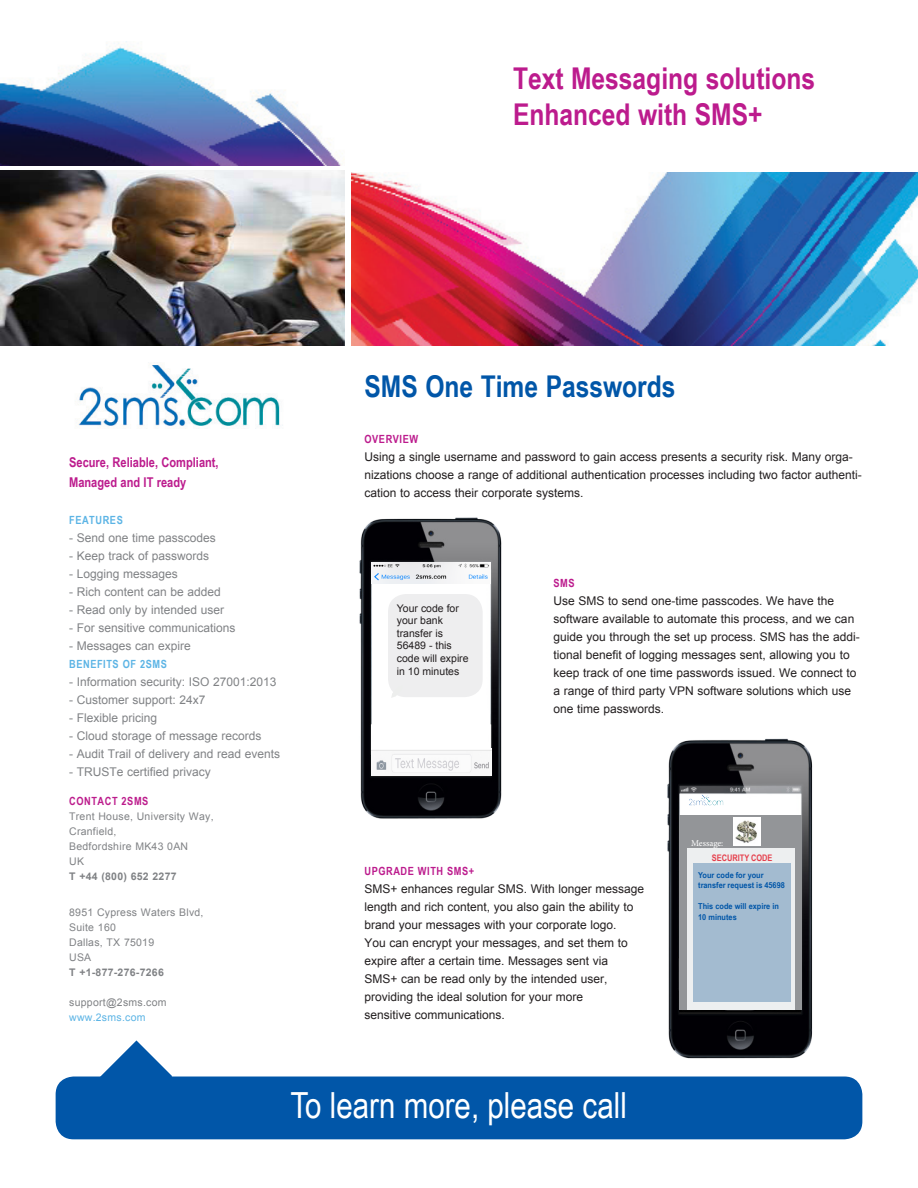
<style>
.page{position:relative;width:918px;height:1188px;background:#fff}
.page>*{position:absolute;margin:0;border:0;box-sizing:border-box;transform-origin:0 0}
.t1{font:36px "Arial Narrow";color:#fff}
.t2{font:700 30px "Arial Narrow";color:#bc1b8d}
.t3{font:700 30px "Arial Narrow";color:#0156a8}
.t4{font:700 13.5px "Arial Narrow";color:#bc1b8d}
.t5{font:12px/18px "Arial";color:#231f20}
.t6{font:12px "Arial";color:#808285}
.t7{font:700 11.25px "Arial Narrow";letter-spacing:.05em;color:#bc1b8d}
.t8{font:700 11.25px "Arial Narrow";letter-spacing:.05em;color:#5cb4e5}
.t9{font:700 11.25px "Arial Narrow";letter-spacing:.05em;color:#bc1c8c}
.t10{font:10.5px/15px "Arial";letter-spacing:.025em;color:#808285}
.t11{font:10.5px/12.6px "Arial";color:#231f20}
.t12{font:700 10.5px "Arial";letter-spacing:.025em;color:#808285}
.t13{font:10.5px "Arial";letter-spacing:.025em;color:#5cb4e5}
.t14{font:700 9px "Arial Narrow";color:#e63e4b}
.t15{font:9px "Minion Pro";letter-spacing:-.005em;color:#fff}
.t16{font:700 8.25px/10.5px "Arial Narrow";color:#0156a8;scale:1.1 1}
</style>
<div class="page">
<img style="left:0;top:43px;width:344px;height:122px">
<img style="left:351px;top:172px;width:567px;height:174px">
<img style="left:78px;top:365px;width:205px;height:64px">
<div style="left:56px;top:1077px;width:806px;height:62px;background:#0156a8;border-radius:18px"></div>
<svg style="left:100px;top:1040px;width:72px;height:37px"></svg>
<img style="left:0;top:171px;width:344px;height:175px">
<img style="left:359px;top:517px;width:143px;height:302px">
<div style="left:388px;top:594px;width:95px;height:103px;background:#eeeeef;border-radius:18px"></div>
<img style="left:372px;top:748px;width:120px;height:27px">
<img style="left:371px;top:562px;width:119px;height:21px">
<img style="left:667px;top:738px;width:146px;height:321px">
<div style="left:679px;top:815px;width:123px;height:195px;background:#939598"></div>
<div style="left:687px;top:848px;width:108px;height:162px;background:#edeff0"></div>
<div style="left:693px;top:864px;width:98px;height:138px;background:#a3bbd0"></div>
<img style="left:687px;top:795px;width:37px;height:10px">
<img style="left:734px;top:818px;width:26px;height:28px">
<svg style="left:391px;top:690px;width:12px;height:8px"></svg>
<p class="t2" style="left:513px;top:56px;width:304px">Text Messaging solutions</p>
<p class="t2" style="left:513px;top:92px;width:251px">Enhanced with SMS+</p>
<p class="t4" style="left:69px;top:452px;width:151px">Secure, Reliable, Compliant,</p>
<p class="t4" style="left:69px;top:472px;width:119px">Managed and IT ready</p>
<p class="t8" style="left:69px;top:512px;width:55px">FEATURES</p>
<p class="t6" style="left:69px;top:530px;width:148px">- Send one time passcodes</p>
<p class="t6" style="left:69px;top:548px;width:142px">- Keep track of passwords</p>
<p class="t6" style="left:69px;top:566px;width:110px">- Logging messages</p>
<p class="t6" style="left:69px;top:584px;width:153px">- Rich content can be added</p>
<p class="t6" style="left:69px;top:602px;width:157px">- Read only by intended user</p>
<p class="t6" style="left:69px;top:620px;width:168px">- For sensitive communications</p>
<p class="t6" style="left:69px;top:638px;width:123px">- Messages can expire</p>
<p class="t8" style="left:69px;top:656px;width:99px">BENEFITS OF 2SMS</p>
<p class="t6" style="left:69px;top:674px;width:209px">- Information security: ISO 27001:2013</p>
<p class="t6" style="left:69px;top:692px;width:138px">- Customer support: 24x7</p>
<p class="t6" style="left:69px;top:710px;width:90px">- Flexible pricing</p>
<p class="t6" style="left:69px;top:728px;width:194px">- Cloud storage of message records</p>
<p class="t6" style="left:69px;top:746px;width:213px">- Audit Trail of delivery and read events</p>
<p class="t6" style="left:69px;top:764px;width:143px">- TRUSTe certified privacy</p>
<p class="t9" style="left:69px;top:792px;width:81px">CONTACT 2SMS</p>
<p class="t10" style="left:69px;top:809px;width:146px">Trent House, University Way,<br>Cranfield,<br>Bedfordshire MK43 0AN</p>
<p class="t10" style="left:69px;top:854px;width:16px">UK</p>
<p class="t12" style="left:69px;top:869px;width:109px">T +44 (800) 652 2277</p>
<p class="t10" style="left:69px;top:905px;width:136px">8951 Cypress Waters Blvd,</p>
<p class="t10" style="left:69px;top:920px;width:48px">Suite 160</p>
<p class="t10" style="left:69px;top:935px;width:87px">Dallas, TX 75019</p>
<p class="t10" style="left:69px;top:950px;width:24px">USA</p>
<p class="t12" style="left:69px;top:965px;width:96px">T +1-877-276-7266</p>
<p class="t10" style="left:69px;top:995px;width:99px">support@2sms.com</p>
<p class="t13" style="left:69px;top:1010px;width:78px">www.2sms.com</p>
<p class="t3" style="left:364px;top:364px;width:313px">SMS One Time Passwords</p>
<p class="t7" style="left:364px;top:431px;width:55px">OVERVIEW</p>
<p class="t5" style="left:364px;top:448px;width:499px">Using a single username and password to gain access presents a security risk. Many orga&shy;nizations choose a range of additional authentication processes including two factor authenti&shy;cation to access their corporate systems.</p>
<p class="t11" style="left:397px;top:602px;width:73px">Your code for your bank transfer is<br>56489 - this code will expire in 10 minutes</p>
<p class="t7" style="left:554px;top:575px;width:23px">SMS</p>
<p class="t5" style="left:554px;top:592px;width:308px">Use SMS to send one-time passcodes. We have the software available to automate this process, and we can guide you through the set up process. SMS has the addi&shy;tional benefit of logging messages sent, allowing you to keep track of one time passwords issued. We connect to a range of third party VPN software solutions which use one time passwords.</p>
<p class="t7" style="left:364px;top:863px;width:111px">UPGRADE WITH SMS+</p>
<p class="t5" style="left:364px;top:880px;width:281px">SMS+ enhances regular SMS. With longer message length and rich content, you also gain the ability to brand your messages with your corporate logo.<br>You can encrypt your messages, and set them to expire after a certain time. Messages sent via</p>
<p class="t5" style="left:364px;top:970px;width:245px">SMS+ can be read only by the intended user,</p>
<p class="t5" style="left:364px;top:988px;width:220px">providing the ideal solution for your more sensitive communications.</p>
<p class="t15" style="left:691px;top:837px;width:34px">Message:</p>
<p class="t16" style="left:698px;top:869px;width:80px">Your code for your transfer request is 45698</p>
<p class="t16" style="left:698px;top:901px;width:75px">This code will expire in<br>10 minutes</p>
<p class="t14" style="left:712px;top:851px;width:62px">SECURITY CODE</p>
<p class="t1" style="left:291px;top:1079px;width:338px">To learn more, please call</p>
</div>
